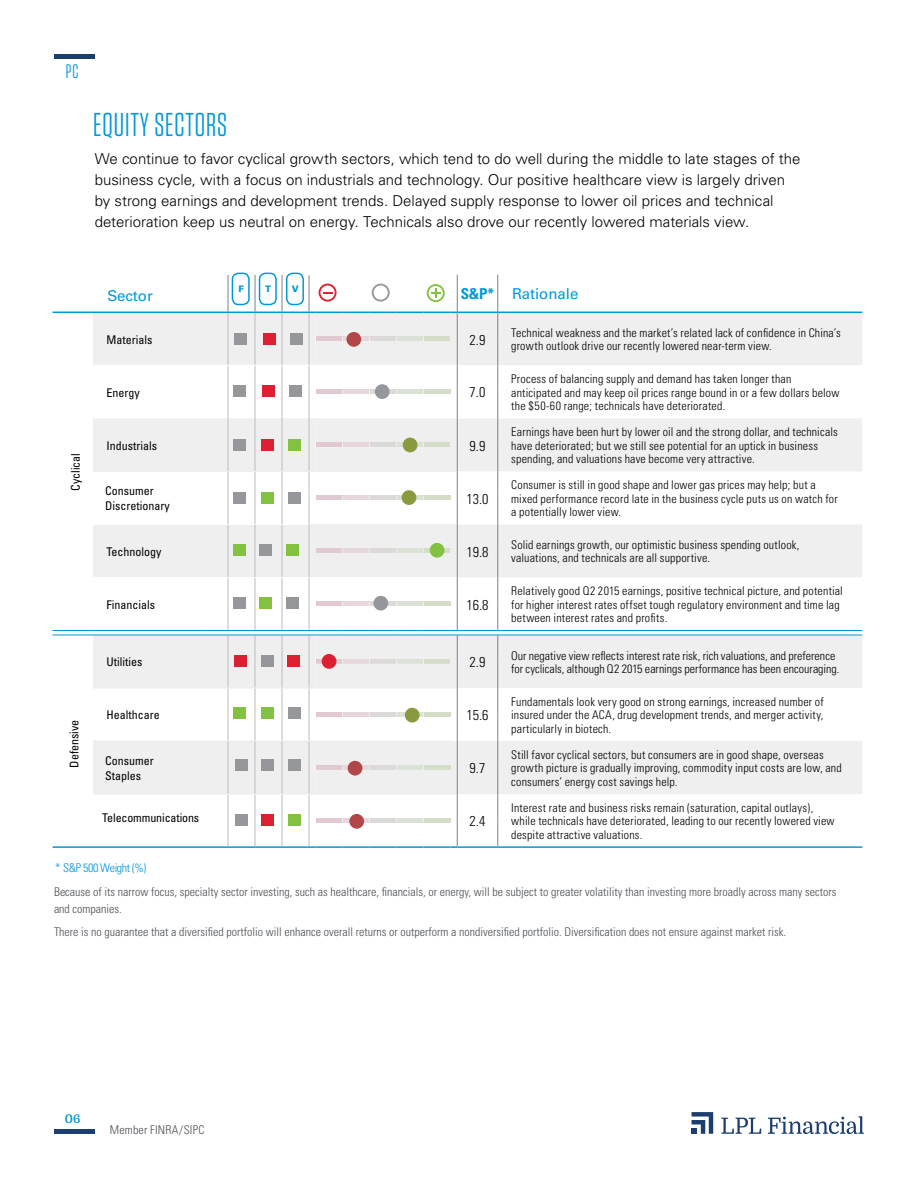
<style>
.page{position:relative;width:918px;height:1188px;background:#fff}
.page>*{position:absolute;margin:0;border:0;box-sizing:border-box;transform-origin:0 0}
.t1{font:33px "Tungsten Narrow";letter-spacing:.03em;color:#0098d8}
.t2{font:19.5px "Tungsten Narrow";color:#0098d8}
.t3{font:300 15px/21px "Univers";color:#000}
.t4{font:15px "Univers";color:#0098d8}
.t5{font:300 condensed 14.25px "Univers";color:#000}
.t6{font:300 condensed 12px/13.5px "Univers";letter-spacing:.015em;color:#000}
.t7{font:300 condensed 12px/16.5px "Univers";color:#4b4f54}
.t8{font:condensed 12px/15px "Univers";color:#000}
.t9{font:300 condensed 12px "Univers";letter-spacing:-.03em;color:#0098d8}
.t10{font:700 12px "Domine";color:#0098d8}
.t11{font:900 9px "Univers";color:#0098d8}
.s1{font-weight:700;font-stretch:condensed}
</style>
<div class="page">
<hr style="left:54px;top:1130px;width:40px;height:4px;background:#1b3e6f">
<hr style="left:54px;top:54px;width:40px;height:4px;background:#1b3e6f">
<svg style="left:692px;top:1112px;width:21px;height:22px"></svg>
<svg style="left:721px;top:1118px;width:40px;height:16px"></svg>
<svg style="left:768px;top:1116px;width:96px;height:18px"></svg>
<hr style="left:53px;top:846px;width:40px;height:2px;background:#0098d8">
<hr style="left:53px;top:312px;width:40px;height:1px;background:#0098d8">
<hr style="left:53px;top:630px;width:40px;height:1px;background:#0098d8">
<hr style="left:53px;top:635px;width:40px;height:1px;background:#0098d8">
<svg style="left:93px;top:274px;width:769px;height:574px"></svg>
<div style="left:232px;top:273px;width:18px;height:32px;border:2px solid #0098d8;border-radius:6px"></div>
<div style="left:259px;top:273px;width:18px;height:32px;border:2px solid #0098d8;border-radius:6px"></div>
<div style="left:286px;top:273px;width:18px;height:32px;border:2px solid #0098d8;border-radius:6px"></div>
<h2 class="t2" style="left:66px;top:62px;width:14px">PC</h2>
<h1 class="t1" style="left:93px;top:108px;width:135px">EQUITY SECTORS</h1>
<p class="t3" style="left:95px;top:148px;width:707px">We continue to favor cyclical growth sectors, which tend to do well during the middle to late stages of the business cycle, with a focus on industrials and technology. Our positive healthcare view is largely driven by strong earnings and development trends. Delayed supply response to lower oil prices and technical deterioration keep us neutral on energy. Technicals also drove our recently lowered materials view.</p>
<p class="t8" style="left:68px;top:491px;width:39px;rotate:-90deg">Cyclical</p>
<p class="t8" style="left:67px;top:768px;width:49px;rotate:-90deg">Defensive</p>
<p class="t11" style="left:238px;top:283px;width:7px">F</p>
<p class="t11" style="left:265px;top:283px;width:8px">T</p>
<p class="t11" style="left:292px;top:283px;width:9px">V</p>
<p class="t4" style="left:107px;top:287px;width:47px">Sector</p>
<p class="t4" style="left:461px;top:285px;width:119px"><span class="s1">S&amp;P*</span> Rationale</p>
<p class="t8" style="left:107px;top:332px;width:47px">Materials</p>
<p class="t5" style="left:470px;top:331px;width:17px">2.9</p>
<p class="t6" style="left:511px;top:326px;width:331px">Technical weakness and the market’s related lack of confidence in China’s growth outlook drive our recently lowered near-term view.</p>
<p class="t8" style="left:107px;top:385px;width:35px">Energy</p>
<p class="t5" style="left:470px;top:384px;width:17px">7.0</p>
<p class="t6" style="left:511px;top:372px;width:330px">Process of balancing supply and demand has taken longer than anticipated and may keep oil prices range bound in or a few dollars below the $50-60 range; technicals have deteriorated.</p>
<p class="t8" style="left:107px;top:438px;width:52px">Industrials</p>
<p class="t5" style="left:470px;top:437px;width:17px">9.9</p>
<p class="t8" style="left:105px;top:483px;width:66px">Consumer<br>Discretionary</p>
<p class="t5" style="left:466px;top:490px;width:24px">13.0</p>
<p class="t6" style="left:511px;top:425px;width:328px">Earnings have been hurt by lower oil and the strong dollar, and technicals have deteriorated; but we still see potential for an uptick in business spending, and valuations have become very attractive.</p>
<p class="t6" style="left:511px;top:478px;width:328px">Consumer is still in good shape and lower gas prices may help; but a mixed performance record late in the business cycle puts us on watch for a potentially lower view.</p>
<p class="t8" style="left:107px;top:544px;width:57px">Technology</p>
<p class="t5" style="left:466px;top:543px;width:24px">19.8</p>
<p class="t6" style="left:511px;top:538px;width:290px">Solid earnings growth, our optimistic business spending outlook, valuations, and technicals are all supportive.</p>
<p class="t8" style="left:107px;top:597px;width:50px">Financials</p>
<p class="t5" style="left:466px;top:596px;width:24px">16.8</p>
<p class="t6" style="left:511px;top:584px;width:333px">Relatively good Q2 2015 earnings, positive technical picture, and potential for higher interest rates offset tough regulatory environment and time lag between interest rates and profits.</p>
<p class="t8" style="left:107px;top:654px;width:37px">Utilities</p>
<p class="t5" style="left:470px;top:654px;width:17px">2.9</p>
<p class="t6" style="left:511px;top:649px;width:330px">Our negative view reflects interest rate risk, rich valuations, and preference for cyclicals, although Q2 2015 earnings performance has been encouraging.</p>
<p class="t8" style="left:107px;top:707px;width:55px">Healthcare</p>
<p class="t5" style="left:466px;top:707px;width:24px">15.6</p>
<p class="t6" style="left:511px;top:695px;width:314px;text-align:justify">Fundamentals look very good on strong earnings, increased number of insured under the ACA, drug development trends, and merger activity, particularly in biotech.</p>
<p class="t8" style="left:105px;top:753px;width:50px">Consumer<br>Staples</p>
<p class="t5" style="left:470px;top:760px;width:17px">9.7</p>
<p class="t8" style="left:102px;top:810px;width:98px">Telecommunications</p>
<p class="t5" style="left:470px;top:812px;width:17px">2.4</p>
<p class="t6" style="left:511px;top:748px;width:332px">Still favor cyclical sectors, but consumers are in good shape, overseas growth picture is gradually improving, commodity input costs are low, and consumers’ energy cost savings help.</p>
<p class="t6" style="left:511px;top:801px;width:325px">Interest rate and business risks remain (saturation, capital outlays), while technicals have deteriorated, leading to our recently lowered view despite attractive valuations.</p>
<p class="t9" style="left:55px;top:861px;width:92px">* S&amp;P 500 Weight (%)</p>
<p class="t7" style="left:54px;top:884px;width:784px">Because of its narrow focus, specialty sector investing, such as healthcare, financials, or energy, will be subject to greater volatility than investing more broadly across many sectors and companies.</p>
<p class="t7" style="left:54px;top:923px;width:734px">There is no guarantee that a diversified portfolio will enhance overall returns or outperform a nondiversified portfolio. Diversification does not ensure against market risk.</p>
<p class="t10" style="left:65px;top:1112px;width:17px">06</p>
<p class="t7" style="left:110px;top:1121px;width:96px">Member FINRA/SIPC</p>
</div>
